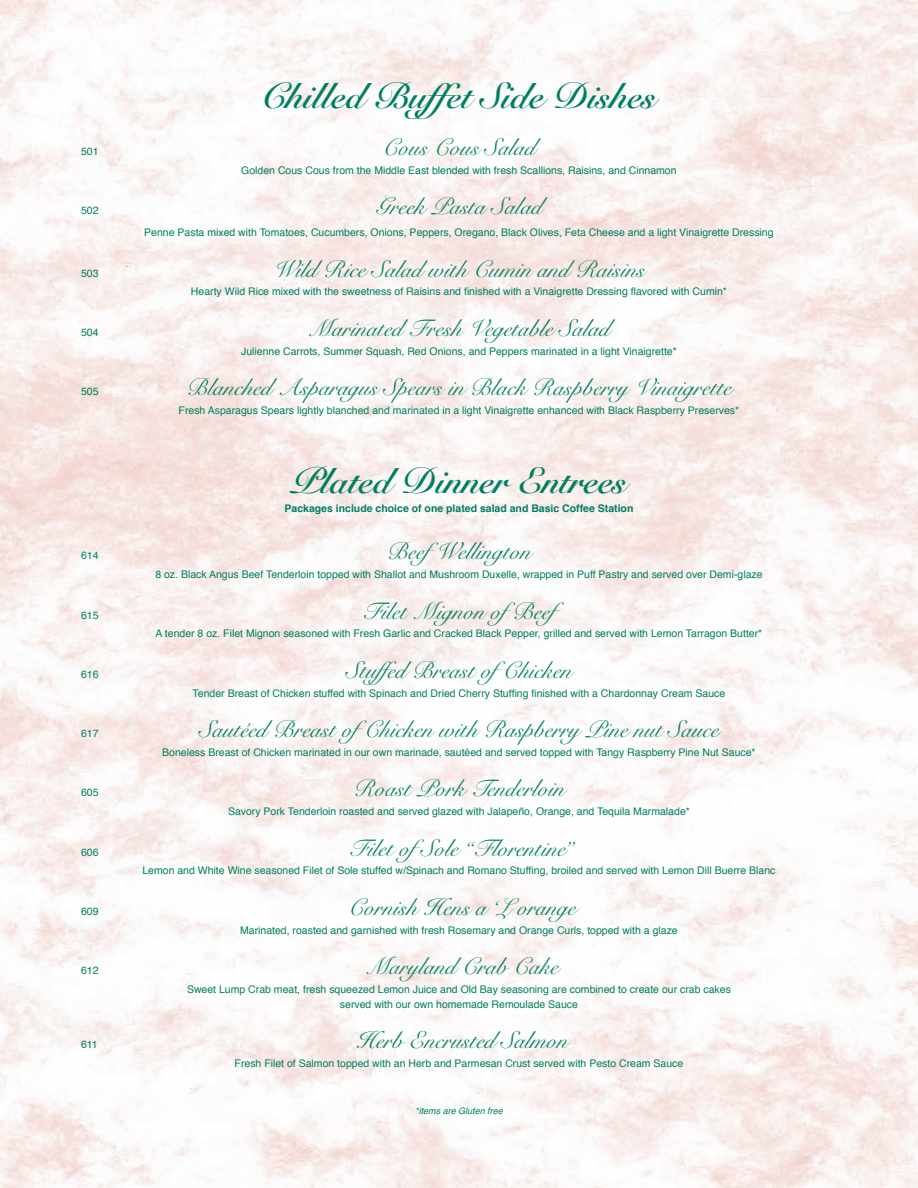
<style>
.page{position:relative;width:918px;height:1188px;background:#fff}
.page>*{position:absolute;margin:0;border:0;box-sizing:border-box;transform-origin:0 0}
.Heading{font:36px "Snell Roundhand Bold Script";color:#007f60}
.Paragraph_Style_1{font:24px "Snell Roundhand Script";color:#007f60}
.Paragraph_Style_1-2{font:10.5px/15px "Helvetica";color:#007f60;text-align:center}
.Paragraph_Style_1-3{font:700 10.5px "Helvetica";color:#007f60}
.Paragraph_Style_1-4{font:italic 9px "Helvetica";color:#007f60}
</style>
<div class="page">
<p class="Heading" style="left:262px;top:74px;width:395px">Chilled Buffet Side Dishes</p>
<p class="Paragraph_Style_1-2" style="left:81px;top:144px;width:19px">501</p>
<p class="Paragraph_Style_1" style="left:382px;top:134px;width:155px">Cous Cous Salad</p>
<p class="Paragraph_Style_1-2" style="left:241px;top:163px;width:437px">Golden Cous Cous from the Middle East blended with fresh Scallions, Raisins, and Cinnamon</p>
<p class="Paragraph_Style_1-2" style="left:81px;top:203px;width:19px">502</p>
<p class="Paragraph_Style_1" style="left:376px;top:193px;width:168px">Greek Pasta Salad</p>
<p class="Paragraph_Style_1-2" style="left:144px;top:225px;width:631px">Penne Pasta mixed with Tomatoes, Cucumbers, Onions, Peppers, Oregano, Black Olives, Feta Cheese and a light Vinaigrette Dressing</p>
<p class="Paragraph_Style_1-2" style="left:81px;top:266px;width:19px">503</p>
<p class="Paragraph_Style_1" style="left:273px;top:255px;width:373px">Wild Rice Salad with Cumin and Raisins</p>
<p class="Paragraph_Style_1-2" style="left:191px;top:284px;width:538px">Hearty Wild Rice mixed with the sweetness of Raisins and finished with a Vinaigrette Dressing flavored with Cumin*</p>
<p class="Paragraph_Style_1-2" style="left:81px;top:325px;width:19px">504</p>
<p class="Paragraph_Style_1" style="left:308px;top:314px;width:303px">Marinated Fresh Vegetable Salad</p>
<p class="Paragraph_Style_1-2" style="left:241px;top:344px;width:437px">Julienne Carrots, Summer Squash, Red Onions, and Peppers marinated in a light Vinaigrette*</p>
<p class="Paragraph_Style_1-2" style="left:81px;top:384px;width:19px">505</p>
<p class="Paragraph_Style_1" style="left:187px;top:374px;width:546px">Blanched Asparagus Spears in Black Raspberry Vinaigrette</p>
<p class="Paragraph_Style_1-2" style="left:179px;top:403px;width:562px">Fresh Asparagus Spears lightly blanched and marinated in a light Vinaigrette enhanced with Black Raspberry Preserves*</p>
<p class="Heading" style="left:291px;top:460px;width:337px">Plated Dinner Entrees</p>
<p class="Paragraph_Style_1-3" style="left:285px;top:500px;width:350px">Packages include choice of one plated salad and Basic Coffee Station</p>
<p class="Paragraph_Style_1-2" style="left:81px;top:548px;width:19px">614</p>
<p class="Paragraph_Style_1" style="left:387px;top:538px;width:146px">BeefWellington</p>
<p class="Paragraph_Style_1-2" style="left:155px;top:567px;width:609px">8 oz. Black Angus Beef Tenderloin topped with Shallot and Mushroom Duxelle, wrapped in Puff Pastry and served over Demi-glaze</p>
<p class="Paragraph_Style_1-2" style="left:81px;top:608px;width:19px">615</p>
<p class="Paragraph_Style_1" style="left:363px;top:597px;width:216px">Filet Mignon ofBeef</p>
<p class="Paragraph_Style_1-2" style="left:156px;top:626px;width:608px">A tender 8 oz. Filet Mignon seasoned with Fresh Garlic and Cracked Black Pepper, grilled and served with Lemon Tarragon Butter*</p>
<p class="Paragraph_Style_1-2" style="left:81px;top:667px;width:19px">616</p>
<p class="Paragraph_Style_1" style="left:346px;top:656px;width:227px">Stuffed Breast ofChicken</p>
<p class="Paragraph_Style_1-2" style="left:193px;top:686px;width:534px">Tender Breast of Chicken stuffed with Spinach and Dried Cherry Stuffing finished with a Chardonnay Cream Sauce</p>
<p class="Paragraph_Style_1-2" style="left:81px;top:726px;width:19px">617</p>
<p class="Paragraph_Style_1" style="left:199px;top:716px;width:521px">Sautéed Breast ofChicken with Raspberry Pine nut Sauce</p>
<p class="Paragraph_Style_1-2" style="left:162px;top:745px;width:595px">Boneless Breast of Chicken marinated in our own marinade, sautéed and served topped with Tangy Raspberry Pine Nut Sauce*</p>
<p class="Paragraph_Style_1-2" style="left:81px;top:785px;width:19px">605</p>
<p class="Paragraph_Style_1" style="left:353px;top:775px;width:213px">Roast Pork Tenderloin</p>
<p class="Paragraph_Style_1-2" style="left:228px;top:804px;width:463px">Savory Pork Tenderloin roasted and served glazed with Jalapeño, Orange, and Tequila Marmalade*</p>
<p class="Paragraph_Style_1-2" style="left:81px;top:845px;width:19px">606</p>
<p class="Paragraph_Style_1" style="left:349px;top:834px;width:227px">Filet ofSole “Florentine”</p>
<p class="Paragraph_Style_1-2" style="left:142px;top:863px;width:635px">Lemon and White Wine seasoned Filet of Sole stuffed w/Spinach and Romano Stuffing, broiled and served with Lemon Dill Buerre Blanc</p>
<p class="Paragraph_Style_1-2" style="left:81px;top:904px;width:19px">609</p>
<p class="Paragraph_Style_1" style="left:348px;top:893px;width:229px">Cornish Hens a ‘L orange</p>
<p class="Paragraph_Style_1-2" style="left:240px;top:923px;width:439px">Marinated, roasted and garnished with fresh Rosemary and Orange Curls, topped with a glaze</p>
<p class="Paragraph_Style_1-2" style="left:81px;top:963px;width:19px">612</p>
<p class="Paragraph_Style_1" style="left:365px;top:953px;width:195px">Maryland Crab Cake</p>
<p class="Paragraph_Style_1-2" style="left:187px;top:982px;width:545px">Sweet Lump Crab meat, fresh squeezed Lemon Juice and Old Bay seasoning are combined to create our crab cakes served with our own homemade Remoulade Sauce</p>
<p class="Paragraph_Style_1-2" style="left:81px;top:1037px;width:18px">611</p>
<p class="Paragraph_Style_1" style="left:356px;top:1027px;width:213px">Herb Encrusted Salmon</p>
<p class="Paragraph_Style_1-2" style="left:235px;top:1056px;width:450px">Fresh Filet of Salmon topped with an Herb and Parmesan Crust served with Pesto Cream Sauce</p>
<p class="Paragraph_Style_1-4" style="left:415px;top:1104px;width:89px">*items are Gluten free</p>
</div>
